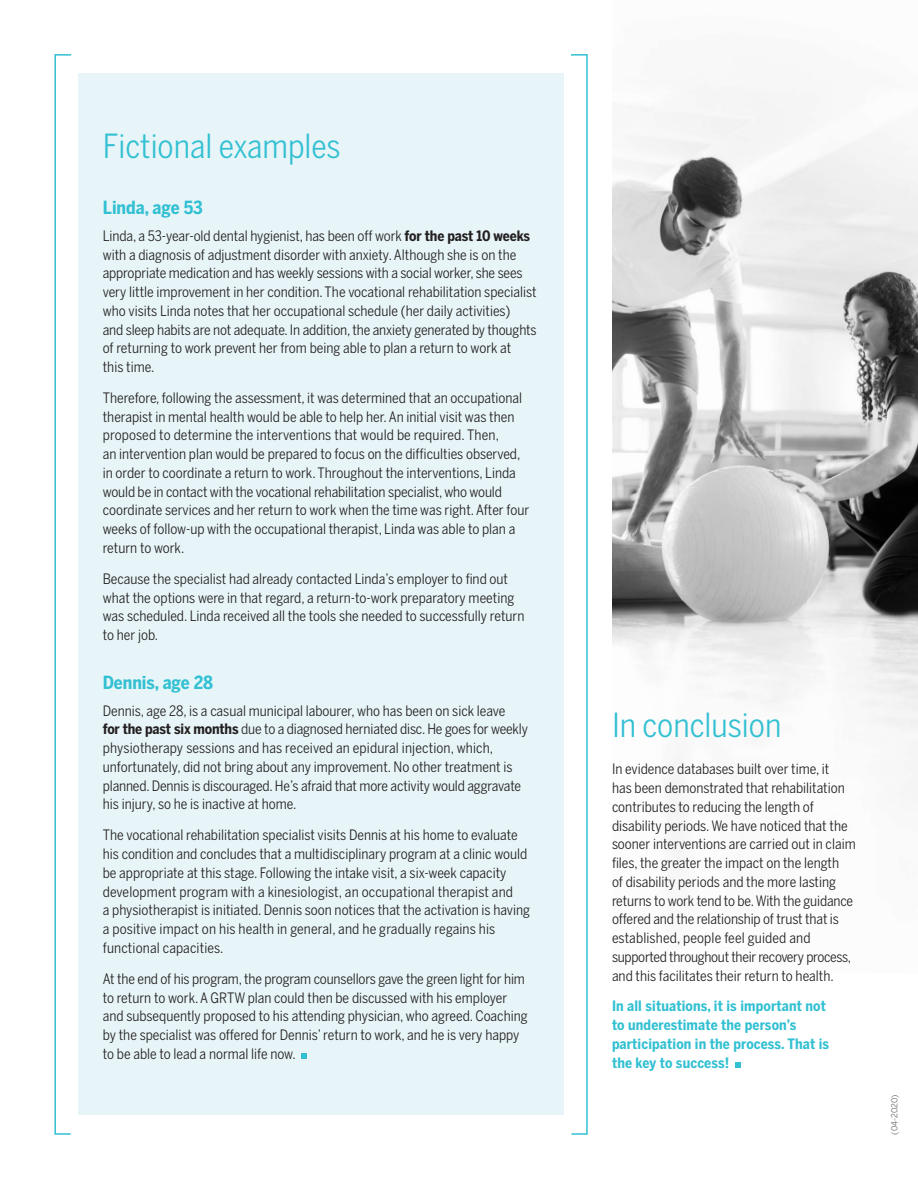
<style>
.page{position:relative;width:918px;height:1188px;background:#fff}
.page>*{position:absolute;margin:0;border:0;box-sizing:border-box;transform-origin:0 0}
.t1{font:33px "Benton Sans Cond";color:#32c0d2}
.t2{font:700 18px "Benton Sans Cond";color:#32c0d2}
.t3{font:14.25px/18.8px "Benton Sans Cond";color:#231f20}
.t4{font:700 14.25px/18.8px "Benton Sans Cond";letter-spacing:.01em;color:#32c0d2}
.t5{font:8.25px "Benton Sans";letter-spacing:-.01em;color:#636366}
.s1{font-weight:700}
</style>
<div class="page">
<img style="left:612px;top:92px;width:306px;height:723px">
<div style="left:78px;top:74px;width:486px;height:1041px;background:#e7f5f8"></div>
<svg style="left:301px;top:1053px;width:5px;height:6px"></svg>
<svg style="left:735px;top:1062px;width:6px;height:6px"></svg>
<svg style="left:54px;top:54px;width:18px;height:1081px"></svg>
<svg style="left:571px;top:54px;width:17px;height:1081px"></svg>
<h1 class="t1" style="left:103px;top:127px;width:239px">Fictional examples</h1>
<p class="t2" style="left:103px;top:197px;width:102px">Linda, age 53</p>
<p class="t3" style="left:103px;top:226px;width:435px">Linda, a 53-year-old dental hygienist, has been off work <span class="s1">for the past 10 weeks </span>with a diagnosis of adjustment disorder with anxiety. Although she is on the appropriate medication and has weekly sessions with a social worker, she sees very little improvement in her condition. The vocational rehabilitation specialist who visits Linda notes that her occupational schedule (her daily activities)<br>and sleep habits are not adequate. In addition, the anxiety generated by thoughts of returning to work prevent her from being able to plan a return to work at<br>this time.</p>
<p class="t3" style="left:103px;top:388px;width:428px">Therefore, following the assessment, it was determined that an occupational therapist in mental health would be able to help her. An initial visit was then proposed to determine the interventions that would be required. Then,<br>an intervention plan would be prepared to focus on the difficulties observed, in order to coordinate a return to work. Throughout the interventions, Linda would be in contact with the vocational rehabilitation specialist, who would coordinate services and her return to work when the time was right. After four weeks of follow-up with the occupational therapist, Linda was able to plan a return to work.</p>
<p class="t3" style="left:103px;top:569px;width:423px">Because the specialist had already contacted Linda’s employer to find out what the options were in that regard, a return-to-work preparatory meeting was scheduled. Linda received all the tools she needed to successfully return to her job.</p>
<p class="t2" style="left:103px;top:672px;width:112px">Dennis, age 28</p>
<p class="t3" style="left:103px;top:701px;width:427px">Dennis, age 28, is a casual municipal labourer, who has been on sick leave<br><span class="s1">for the past six months</span> due to a diagnosed herniated disc. He goes for weekly physiotherapy sessions and has received an epidural injection, which, unfortunately, did not bring about any improvement. No other treatment is planned. Dennis is discouraged. He’s afraid that more activity would aggravate his injury, so he is inactive at home.</p>
<p class="t3" style="left:103px;top:826px;width:429px">The vocational rehabilitation specialist visits Dennis at his home to evaluate his condition and concludes that a multidisciplinary program at a clinic would be appropriate at this stage. Following the intake visit, a six-week capacity development program with a kinesiologist, an occupational therapist and<br>a physiotherapist is initiated. Dennis soon notices that the activation is having a positive impact on his health in general, and he gradually regains his functional capacities.</p>
<p class="t3" style="left:103px;top:969px;width:426px">At the end of his program, the program counsellors gave the green light for him to return to work. A GRTW plan could then be discussed with his employer and subsequently proposed to his attending physician, who agreed. Coaching by the specialist was offered for Dennis’ return to work, and he is very happy to be able to lead a normal life now.</p>
<h1 class="t1" style="left:612px;top:706px;width:171px">In conclusion</h1>
<p class="t3" style="left:612px;top:760px;width:245px">In evidence databases built over time, it<br>has been demonstrated that rehabilitation contributes to reducing the length of disability periods. We have noticed that the sooner interventions are carried out in claim files, the greater the impact on the length<br>of disability periods and the more lasting returns to work tend to be. With the guidance offered and the relationship of trust that is established, people feel guided and supported throughout their recovery process, and this facilitates their return to health.</p>
<p class="t4" style="left:612px;top:997px;width:219px">In all situations, it is important not to underestimate the person’s participation in the process. That is the key to success!</p>
<p class="t5" style="left:890px;top:1135px;width:42px;rotate:-90deg">(04-2020)</p>
</div>
